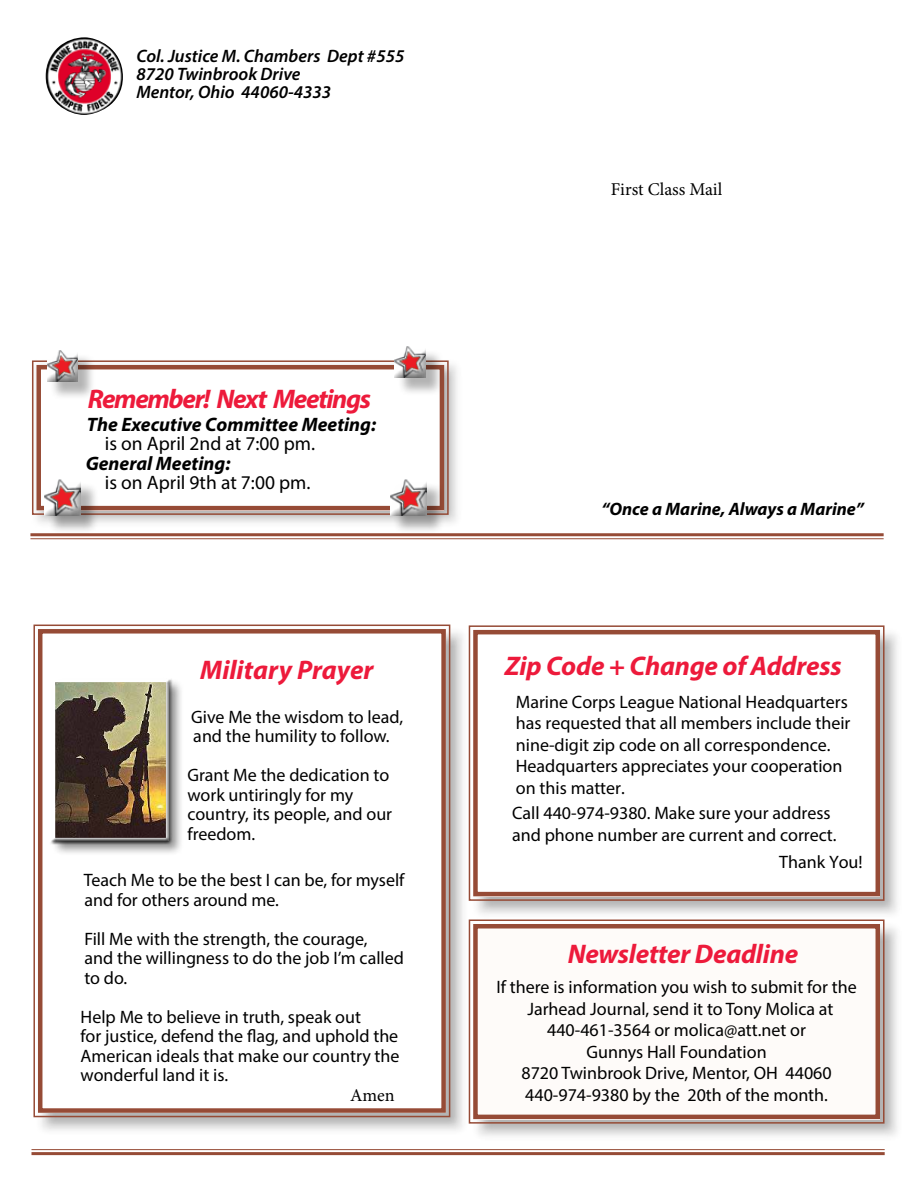
<style>
.page{position:relative;width:918px;height:1188px;background:#fff}
.page>*{position:absolute;margin:0;border:0;box-sizing:border-box;transform-origin:0 0}
.t1{font:italic 700 27px "Myriad Pro";letter-spacing:-.01em;color:#ed1a3b}
.t2{font:italic 700 27px "Myriad Pro";letter-spacing:-.05em;color:#ed1a3b}
.t3{font:italic 700 19.5px "Myriad Pro";color:#000}
.t4{font:19.5px "Myriad Pro";color:#000}
.t5{font:18px/19.5px "Myriad Pro";color:#000}
.t6{font:italic 600 18px/18px "Myriad Pro";color:#000}
.t7{font:italic 700 18px "Myriad Pro";color:#000}
.t8{font:18px "Minion Pro";letter-spacing:-.005em;color:#000}
</style>
<div class="page">
<hr style="left:32px;top:1149px;width:853px;height:1px;background:#964b36">
<hr style="left:32px;top:1152px;width:853px;height:3px;background:#964b36">
<hr style="left:30px;top:533px;width:854px;height:3px;background:#964b36">
<hr style="left:30px;top:538px;width:854px;height:1px;background:#964b36">
<div style="left:36px;top:627px;width:433px;height:509px;background:#000;opacity:.3"></div>
<svg style="left:33px;top:624px;width:418px;height:494px"></svg>
<div style="left:38px;top:629px;width:408px;height:484px;border:4px solid #964b36"></div>
<div style="left:51px;top:678px;width:134px;height:178px;background:#000;opacity:.44"></div>
<div style="left:49px;top:677px;width:124px;height:168px;background:#000;opacity:.75"></div>
<div style="left:471px;top:628px;width:432px;height:291px;background:#000;opacity:.3"></div>
<svg style="left:468px;top:625px;width:417px;height:277px"></svg>
<div style="left:473px;top:630px;width:407px;height:266px;border:4px solid #964b36"></div>
<div style="left:471px;top:922px;width:432px;height:220px;background:#000;opacity:.3"></div>
<svg style="left:468px;top:919px;width:417px;height:205px"></svg>
<div style="left:473px;top:924px;width:407px;height:195px;border:4px solid #964b36"></div>
<img style="left:45px;top:37px;width:78px;height:78px;border-radius:38px">
<div style="left:30px;top:358px;width:433px;height:171px;background:#000;opacity:.3"></div>
<svg style="left:31px;top:360px;width:418px;height:156px"></svg>
<div style="left:36px;top:365px;width:408px;height:145px;border:4px solid #964b36"></div>
<div style="left:397px;top:349px;width:47px;height:47px;background:#000;opacity:.3"></div>
<div style="left:395px;top:346px;width:35px;height:34px;background:#000;opacity:.75"></div>
<div style="left:49px;top:353px;width:47px;height:47px;background:#000;opacity:.3"></div>
<div style="left:47px;top:350px;width:36px;height:34px;background:#000;opacity:.75"></div>
<div style="left:393px;top:482px;width:52px;height:53px;background:#000;opacity:.3"></div>
<div style="left:390px;top:478px;width:44px;height:41px;background:#000;opacity:.75"></div>
<div style="left:47px;top:482px;width:52px;height:53px;background:#000;opacity:.3"></div>
<div style="left:44px;top:478px;width:44px;height:41px;background:#000;opacity:.75"></div>
<p class="t6" style="left:136px;top:47px;width:270px">Col. Justice M. Chambers Dept #555<br>8720 Twinbrook Drive<br>Mentor, Ohio 44060-4333</p>
<h1 class="t2" style="left:88px;top:382px;width:285px">Remember! Next Meetings</h1>
<p class="t3" style="left:87px;top:412px;width:291px">The Executive Committee Meeting:</p>
<p class="t4" style="left:105px;top:432px;width:212px">is on April 2nd at 7:00 pm.</p>
<p class="t3" style="left:86px;top:451px;width:146px">General Meeting:</p>
<p class="t4" style="left:105px;top:471px;width:207px">is on April 9th at 7:00 pm.</p>
<h1 class="t1" style="left:200px;top:653px;width:175px">Military Prayer</h1>
<p class="t5" style="left:191px;top:707px;width:213px">Give Me the wisdom to lead, and the humility to follow.</p>
<p class="t5" style="left:187px;top:765px;width:206px">Grant Me the dedication to work untiringly for my country, its people, and our freedom.</p>
<p class="t5" style="left:84px;top:870px;width:322px">Teach Me to be the best I can be, for myself and for others around me.</p>
<p class="t5" style="left:84px;top:929px;width:321px">Fill Me with the strength, the courage,<br>and the willingness to do the job I’m called to do.</p>
<p class="t5" style="left:81px;top:1007px;width:320px">Help Me to believe in truth, speak out<br>for justice, defend the flag, and uphold the American ideals that make our country the wonderful land it is.</p>
<p class="t8" style="left:350px;top:1083px;width:46px">Amen</p>
<p class="t8" style="left:611px;top:177px;width:113px">First Class Mail</p>
<p class="t7" style="left:602px;top:497px;width:264px">“Once a Marine, Always a Marine”</p>
<h1 class="t1" style="left:505px;top:648px;width:338px">Zip Code + Change of Address</h1>
<p class="t5" style="left:516px;top:690px;width:336px;line-height:21.6px">Marine Corps League National Headquarters has requested that all members include their nine-digit zip code on all correspondence.<br>Headquarters appreciates your cooperation on this matter.</p>
<p class="t5" style="left:512px;top:802px;width:326px;line-height:21.6px">Call 440-974-9380. Make sure your address and phone number are current and correct.</p>
<p class="t5" style="left:779px;top:852px;width:85px">Thank You!</p>
<h1 class="t1" style="left:568px;top:936px;width:232px">Newsletter Deadline</h1>
<p class="t5" style="left:496px;top:976px;width:362px;line-height:21.6px;text-align:center">If there is information you wish to submit for the Jarhead Journal, send it to Tony Molica at 440-461-3564 or molica@att.net or<br>Gunnys Hall Foundation<br>8720 Twinbrook Drive, Mentor, OH 44060<br>440-974-9380 by the 20th of the month.</p>
</div>
